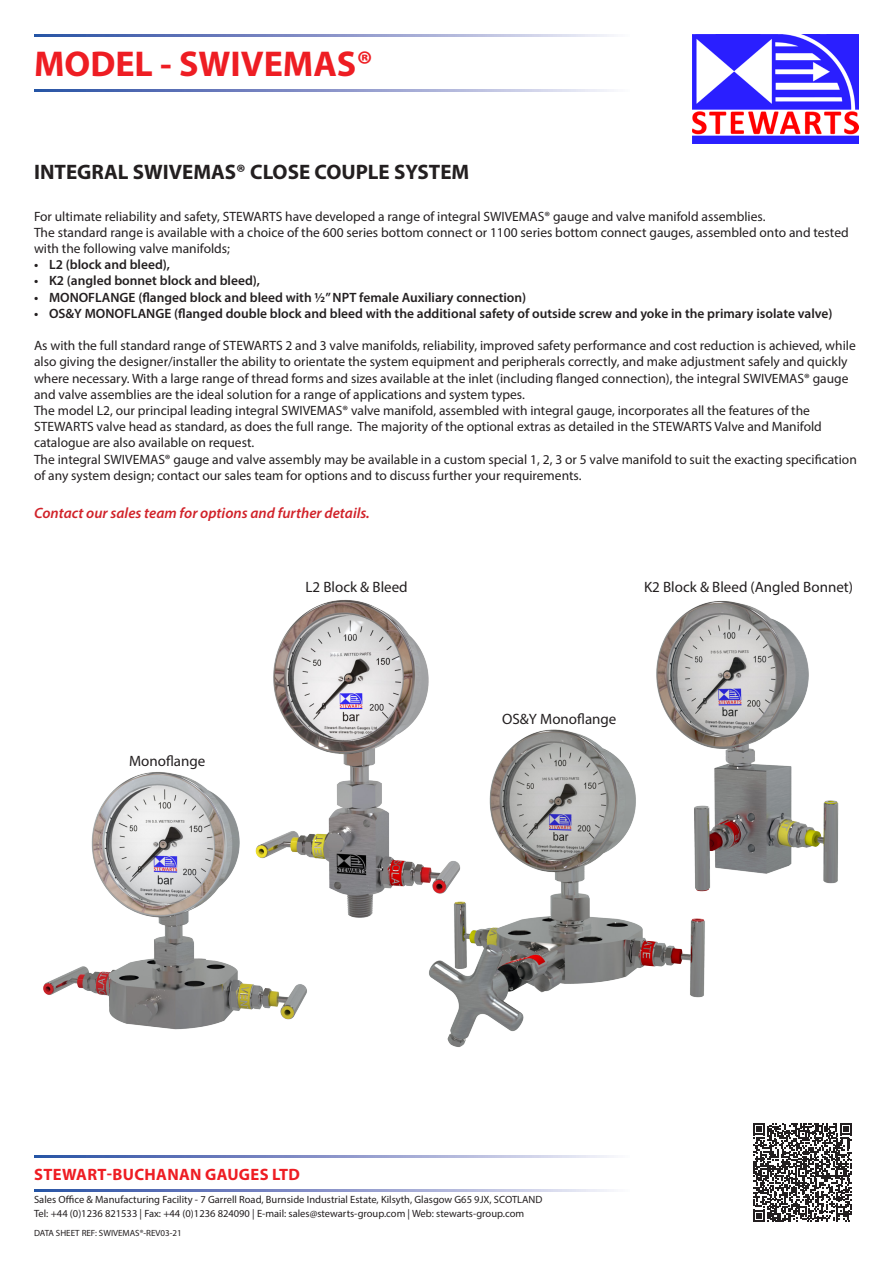
<style>
.page{position:relative;width:893px;height:1263px;background:#fff}
.page>*{position:absolute;margin:0;border:0;box-sizing:border-box;transform-origin:0 0}
.t1{font:700 36px "Myriad Pro";color:#ee1d23}
.t2{font:700 21px "Myriad Pro";color:#231f20}
.t3{font:700 16.5px "Myriad Pro";letter-spacing:.02em;color:#ee1d23}
.t4{font:15px "Myriad Pro";color:#231f20}
.t5{font:italic 600 15px "Myriad Pro";color:#d1232a}
.t6{font:13.5px/16.2px "Myriad Pro";color:#231f20}
.t7{font:600 13.5px "Myriad Pro";color:#231f20}
.t8{font:10.5px/13.5px "Myriad Pro";color:#231f20}
.t9{font:9px "Myriad Pro";color:#231f20}
</style>
<div class="page">
<svg style="left:34px;top:34px;width:577px;height:2px"></svg>
<svg style="left:34px;top:90px;width:577px;height:2px"></svg>
<svg style="left:34px;top:1156px;width:577px;height:2px"></svg>
<svg style="left:34px;top:1190px;width:577px;height:2px"></svg>
<img style="left:693px;top:34px;width:166px;height:109px">
<svg style="left:753px;top:1123px;width:99px;height:99px"></svg>
<img style="left:43px;top:772px;width:264px;height:258px">
<img style="left:429px;top:729px;width:276px;height:318px">
<img style="left:243px;top:600px;width:227px;height:331px">
<img style="left:647px;top:601px;width:192px;height:302px">
<h1 class="t1" style="left:34px;top:41px;width:340px">MODEL - SWIVEMAS®</h1>
<p class="t2" style="left:34px;top:158px;width:437px">INTEGRAL SWIVEMAS® CLOSE COUPLE SYSTEM</p>
<p class="t6" style="left:34px;top:208px;width:733px">For ultimate reliability and safety, STEWARTS have developed a range of integral SWIVEMAS® gauge and valve manifold assemblies.</p>
<p class="t6" style="left:34px;top:224px;width:816px">The standard range is available with a choice of the 600 series bottom connect or 1100 series bottom connect gauges, assembled onto and tested with the following valve manifolds;</p>
<p class="t7" style="left:34px;top:256px;width:138px">• L2 (block and bleed),</p>
<p class="t7" style="left:34px;top:272px;width:228px">• K2 (angled bonnet block and bleed),</p>
<p class="t7" style="left:34px;top:288px;width:494px">• MONOFLANGE (flanged block and bleed with ½” NPT female Auxiliary connection)</p>
<p class="t7" style="left:34px;top:305px;width:800px">• OS&amp;Y MONOFLANGE (flanged double block and bleed with the additional safety of outside screw and yoke in the primary isolate valve)</p>
<p class="t6" style="left:34px;top:337px;width:823px">As with the full standard range of STEWARTS 2 and 3 valve manifolds, reliability, improved safety performance and cost reduction is achieved, while also giving the designer/installer the ability to orientate the system equipment and peripherals correctly, and make adjustment safely and quickly where necessary. With a large range of thread forms and sizes available at the inlet (including flanged connection), the integral SWIVEMAS® gauge and valve assemblies are the ideal solution for a range of applications and system types.</p>
<p class="t6" style="left:34px;top:402px;width:777px">The model L2, our principal leading integral SWIVEMAS® valve manifold, assembled with integral gauge, incorporates all the features of the</p>
<p class="t6" style="left:34px;top:418px;width:789px">STEWARTS valve head as standard, as does the full range. The majority of the optional extras as detailed in the STEWARTS Valve and Manifold catalogue are also available on request.</p>
<p class="t6" style="left:34px;top:451px;width:824px">The integral SWIVEMAS® gauge and valve assembly may be available in a custom special 1, 2, 3 or 5 valve manifold to suit the exacting specification of any system design; contact our sales team for options and to discuss further your requirements.</p>
<p class="t5" style="left:34px;top:503px;width:337px">Contact our sales team for options and further details.</p>
<p class="t4" style="left:129px;top:752px;width:78px">Monoflange</p>
<p class="t4" style="left:305px;top:578px;width:104px">L2 Block &amp; Bleed</p>
<p class="t4" style="left:644px;top:578px;width:210px">K2 Block &amp; Bleed (Angled Bonnet)</p>
<p class="t4" style="left:502px;top:709px;width:116px">OS&amp;Y Monoflange</p>
<p class="t3" style="left:34px;top:1164px;width:267px">STEWART-BUCHANAN GAUGES LTD</p>
<p class="t8" style="left:34px;top:1193px;width:510px">Sales Office &amp; Manufacturing Facility - 7 Garrell Road, Burnside Industrial Estate, Kilsyth, Glasgow G65 9JX, SCOTLAND<br>Tel: +44 (0)1236 821533 | Fax: +44 (0)1236 824090 | E-mail: sales@stewarts-group.com | Web: stewarts-group.com</p>
<p class="t9" style="left:34px;top:1227px;width:149px">DATA SHEET REF: SWIVEMAS®-REV03-21</p>
</div>
